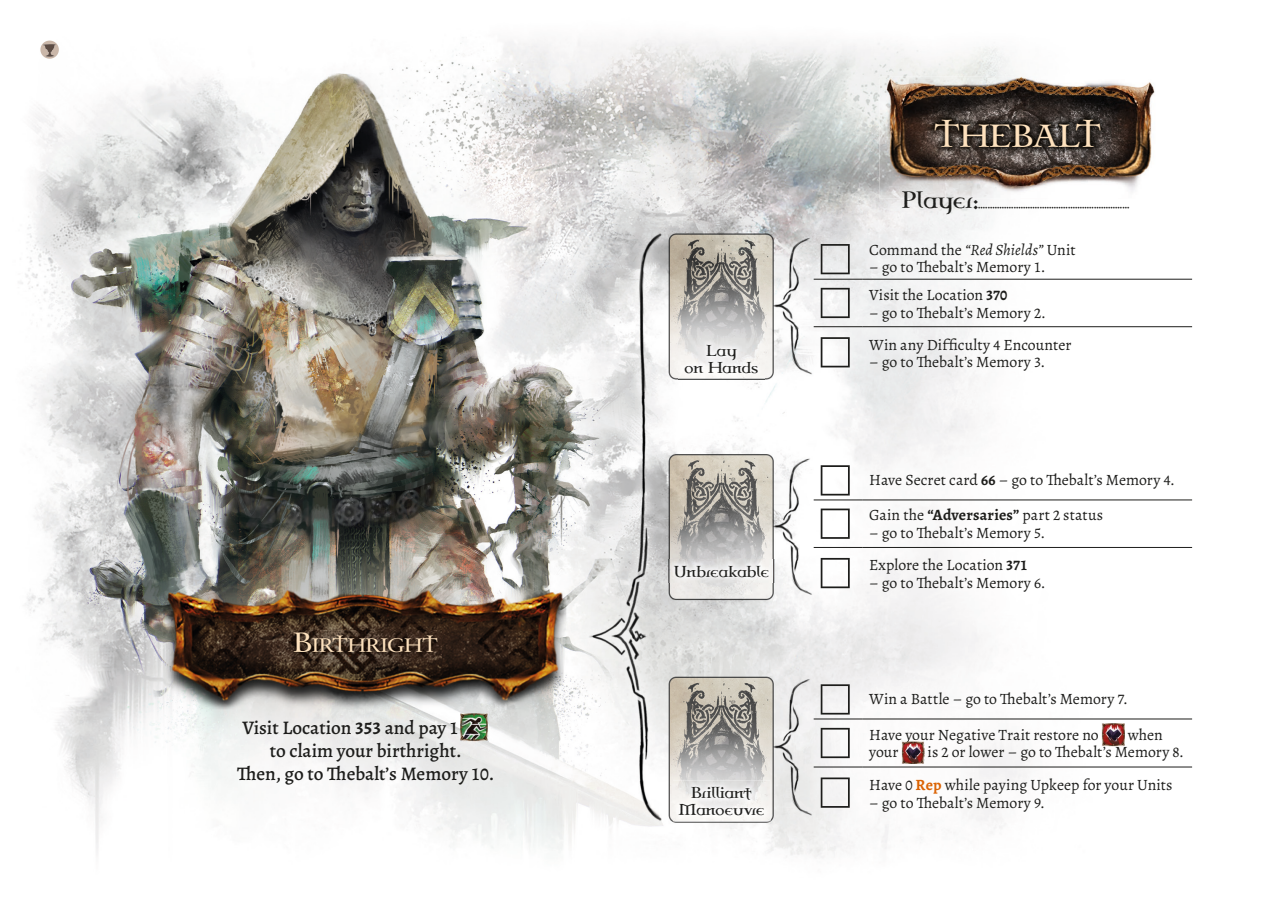
<style>
.page{position:relative;width:1270px;height:903px;background:#fff}
.page>*{position:absolute;margin:0;border:0;box-sizing:border-box;transform-origin:0 0}
.t1{font:28.35px "Celtic Garamond Pro";color:#fee2be}
.t2{font:500 19.25px "Alegreya";color:#1d1d1b}
.t3{font:17.15px "Celtic Garamond Pro";color:#fee2be}
.t4{font:15.75px/32.6px "Alegreya";color:#1d1d1b}
.t5{font:14px/16.8px "Celtic Garamond Pro Rough";color:#1d1d1b;text-align:center}
.t6{font:10.5px "Celtic Garamond Pro Rough";color:#1d1d1b}
.s1{font-size:24.5px}
.s2{font-weight:700}
.s3{font-size:21px}
.s4{font-style:italic}
.s5{font-weight:700;color:#db6405}
</style>
<div class="page">
<img style="left:18px;top:38px;width:1175px;height:820px">
<img style="left:880px;top:77px;width:276px;height:122px">
<img style="left:290px;top:631px;width:151px;height:26px">
<hr style="left:814px;top:279px;width:48px;height:1px;background:#1d1d1b">
<hr style="left:862px;top:279px;width:330px;height:1px;background:#1d1d1b">
<hr style="left:814px;top:326px;width:48px;height:1px;background:#1d1d1b">
<hr style="left:862px;top:326px;width:330px;height:1px;background:#1d1d1b">
<img style="left:821px;top:244px;width:29px;height:30px">
<img style="left:821px;top:288px;width:29px;height:30px">
<img style="left:821px;top:337px;width:29px;height:30px">
<hr style="left:814px;top:499px;width:48px;height:1px;background:#1d1d1b">
<hr style="left:862px;top:499px;width:330px;height:1px;background:#1d1d1b">
<hr style="left:814px;top:547px;width:48px;height:1px;background:#1d1d1b">
<hr style="left:862px;top:547px;width:330px;height:1px;background:#1d1d1b">
<img style="left:821px;top:465px;width:29px;height:30px">
<img style="left:821px;top:508px;width:29px;height:31px">
<img style="left:821px;top:558px;width:29px;height:30px">
<hr style="left:814px;top:718px;width:48px;height:1px;background:#1d1d1b">
<hr style="left:862px;top:718px;width:330px;height:1px;background:#1d1d1b">
<hr style="left:814px;top:766px;width:48px;height:1px;background:#1d1d1b">
<hr style="left:862px;top:766px;width:330px;height:1px;background:#1d1d1b">
<img style="left:821px;top:684px;width:29px;height:30px">
<img style="left:821px;top:728px;width:29px;height:30px">
<img style="left:1102px;top:723px;width:23px;height:23px">
<img style="left:902px;top:744px;width:22px;height:19px">
<img style="left:902px;top:741px;width:22px;height:3px">
<img style="left:821px;top:777px;width:29px;height:31px">
<img style="left:460px;top:713px;width:28px;height:28px">
<img style="left:928px;top:111px;width:180px;height:43px">
<img style="left:679px;top:338px;width:85px;height:41px">
<img style="left:668px;top:559px;width:107px;height:24px">
<img style="left:673px;top:780px;width:98px;height:41px">
<svg style="left:40px;top:41px;width:19px;height:18px"></svg>
<p class="t3" style="left:293px;top:633px;width:146px"><span class="s1">B</span>IRTHRIGHT</p>
<p class="t2" style="left:243px;top:715px;width:217px">Visit Location <span class="s2">353</span> and pay 1</p>
<p class="t2" style="left:270px;top:738px;width:193px">to claim your birthright.</p>
<p class="t2" style="left:237px;top:761px;width:259px">Then, go to Thebalt’s Memory 10.</p>
<p class="t5" style="left:684px;top:342px;width:76px">Lay<br>on Hands</p>
<p class="t5" style="left:674px;top:563px;width:97px">Unbreakable</p>
<p class="t5" style="left:679px;top:784px;width:87px">Brilliant<br>Manoeuvre</p>
<h1 class="t1" style="left:935px;top:116px;width:168px">THEBALT</h1>
<p class="t6" style="left:902px;top:196px;width:229px"><span class="s3">Player:</span>................................................................</p>
<p class="t4" style="left:869px;top:233px;width:208px">Command the <span class="s4">“Red Shields”</span> Unit</p>
<p class="t4" style="left:869px;top:253px;width:178px;line-height:28.2px">– go to Thebalt’s Memory 1.<br>Visit the Location <span class="s2">370</span></p>
<p class="t4" style="left:869px;top:297px;width:204px;line-height:31.7px">– go to Thebalt’s Memory 2.<br>Win any Difficulty 4 Encounter</p>
<p class="t4" style="left:869px;top:346px;width:178px">– go to Thebalt’s Memory 3.</p>
<p class="t4" style="left:869px;top:463px;width:307px">Have Secret card <span class="s2">66</span> – go to Thebalt’s Memory 4.</p>
<p class="t4" style="left:869px;top:499px;width:236px">Gain the <span class="s2">“Adversaries”</span> part 2 status</p>
<p class="t4" style="left:869px;top:516px;width:177px">– go to Thebalt’s Memory 5.<br>Explore the Location <span class="s2">371</span></p>
<p class="t4" style="left:869px;top:566px;width:178px">– go to Thebalt’s Memory 6.</p>
<p class="t4" style="left:869px;top:682px;width:260px">Win a Battle – go to Thebalt’s Memory 7.</p>
<p class="t4" style="left:869px;top:718px;width:231px">Have your Negative Trait restore no</p>
<p class="t4" style="left:1128px;top:718px;width:37px">when</p>
<p class="t4" style="left:869px;top:736px;width:31px">your</p>
<p class="t4" style="left:869px;top:736px;width:316px;text-indent:58px">is 2 or lower – go to Thebalt’s Memory 8.<br>Have 0 <span class="s5">Rep</span> while paying Upkeep for your Units</p>
<p class="t4" style="left:869px;top:786px;width:177px">– go to Thebalt’s Memory 9.</p>
</div>
